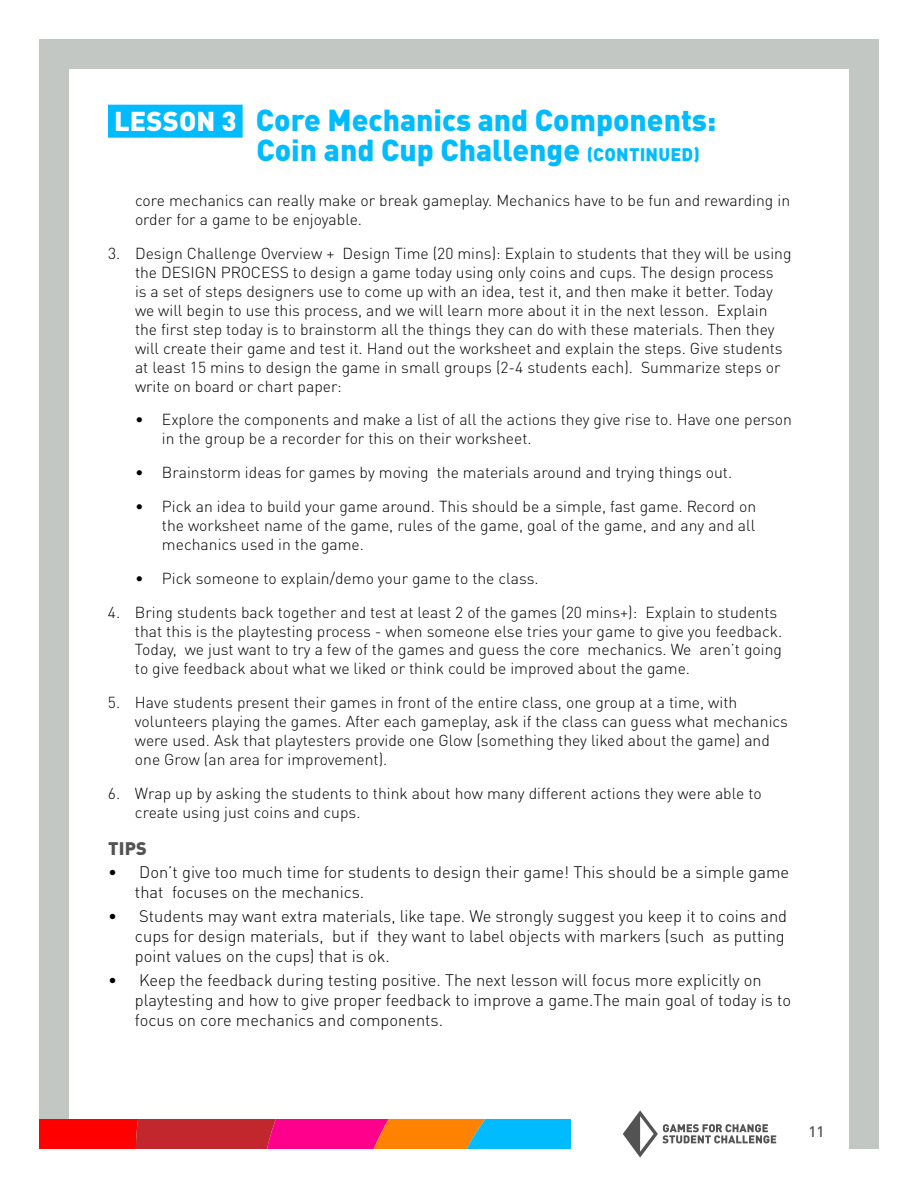
<style>
.page{position:relative;width:918px;height:1188px;background:#fff}
.page>*{position:absolute;margin:0;border:0;box-sizing:border-box;transform-origin:0 0}
.t1{font:900 30px/30px "DIN Pro";color:#0bf}
.t2{font:900 18px "DIN Pro";color:#535353}
.t3{font:300 16.5px/19.8px "DIN Pro";color:#000}
.t4{font:300 15.75px/18.9px "DIN Pro";color:#000}
.t5{font:500 15px "DIN Pro";color:#535353}
.s1{font-size:27px;color:#fff}
.s2{font-size:18px}
</style>
<div class="page">
<div style="left:39px;top:39px;width:840px;height:1110px;border:30px solid #c3c7c4"></div>
<div style="left:570px;top:1118px;width:279px;height:32px;background:#fff"></div>
<svg style="left:39px;top:1119px;width:531px;height:30px;background:#c24255"></svg>
<svg style="left:623px;top:1110px;width:153px;height:48px"></svg>
<div style="left:108px;top:105px;width:135px;height:33px;background:#0bf"></div>
<h1 class="t1" style="left:257px;top:101px;width:461px;text-indent:-142px"><span class="s1">LESSON 3</span> Core Mechanics and Components:<br>Coin and Cup Challenge <span class="s2">(CONTINUED)</span></h1>
<p class="t4" style="left:135px;top:190px;width:657px">core mechanics can really make or break gameplay. Mechanics have to be fun and rewarding in order for a game to be enjoyable.</p>
<p class="t4" style="left:135px;top:243px;width:658px;text-indent:-27px">3. Design Challenge Overview + Design Time (20 mins): Explain to students that they will be using the DESIGN PROCESS to design a game today using only coins and cups. The design process<br>is a set of steps designers use to come up with an idea, test it, and then make it better. Today we will begin to use this process, and we will learn more about it in the next lesson. Explain the first step today is to brainstorm all the things they can do with these materials. Then they will create their game and test it. Hand out the worksheet and explain the steps. Give students at least 15 mins to design the game in small groups (2-4 students each). Summarize steps or write on board or chart paper:</p>
<p class="t4" style="left:162px;top:409px;width:632px;text-indent:-27px">• Explore the components and make a list of all the actions they give rise to. Have one person in the group be a recorder for this on their worksheet.</p>
<p class="t4" style="left:135px;top:462px;width:599px">• Brainstorm ideas for games by moving the materials around and trying things out.</p>
<p class="t4" style="left:162px;top:496px;width:596px;text-align:justify;text-indent:-27px">• Pick an idea to build your game around. This should be a simple, fast game. Record on the worksheet name of the game, rules of the game, goal of the game, and any and all mechanics used in the game.</p>
<p class="t4" style="left:135px;top:567px;width:405px">• Pick someone to explain/demo your game to the class.</p>
<p class="t4" style="left:135px;top:601px;width:649px;text-indent:-27px">4. Bring students back together and test at least 2 of the games (20 mins+): Explain to students that this is the playtesting process - when someone else tries your game to give you feedback.<br>Today, we just want to try a few of the games and guess the core mechanics. We aren’t going to give feedback about what we liked or think could be improved about the game.</p>
<p class="t4" style="left:135px;top:692px;width:654px;text-indent:-27px">5. Have students present their games in front of the entire class, one group at a time, with volunteers playing the games. After each gameplay, ask if the class can guess what mechanics were used. Ask that playtesters provide one Glow (something they liked about the game) and one Grow (an area for improvement).</p>
<p class="t4" style="left:135px;top:782px;width:628px;text-indent:-27px">6. Wrap up by asking the students to think about how many different actions they were able to create using just coins and cups.</p>
<p class="t2" style="left:108px;top:833px;width:40px">TIPS</p>
<p class="t3" style="left:135px;top:861px;width:656px;text-indent:-27px">• Don’t give too much time for students to design their game! This should be a simple game that focuses on the mechanics.</p>
<p class="t3" style="left:135px;top:905px;width:654px;text-indent:-27px">• Students may want extra materials, like tape. We strongly suggest you keep it to coins and cups for design materials, but if they want to label objects with markers (such as putting point values on the cups) that is ok.</p>
<p class="t3" style="left:135px;top:969px;width:658px;text-indent:-27px">• Keep the feedback during testing positive. The next lesson will focus more explicitly on playtesting and how to give proper feedback to improve a game.The main goal of today is to focus on core mechanics and components.</p>
<p class="t5" style="left:808px;top:1119px;width:17px">11</p>
</div>
